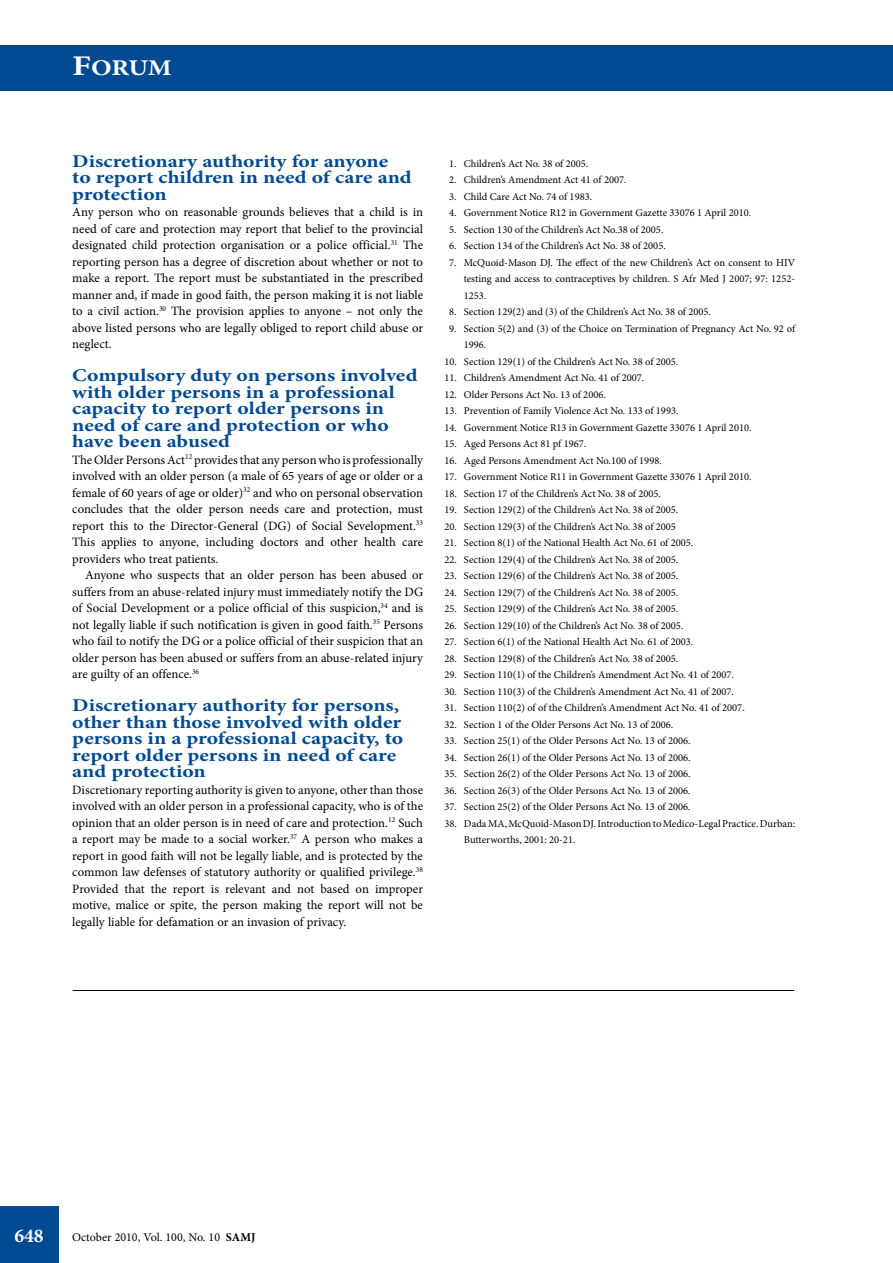
<style>
.page{position:relative;width:893px;height:1263px;background:#fff}
.page>*{position:absolute;margin:0;border:0;box-sizing:border-box;transform-origin:0 0}
.t1{font:700 22.5px "Minion Pro";color:#fff;scale:1.2 1}
.t2{font:700 19.5px "Minion Pro";color:#fff}
.t3{font:700 18px/16.5px "Minion Pro";color:#004a91;scale:1.2 1}
.t4{font:12.75px/16.5px "Minion Pro";color:#000;text-align:justify}
.t5{font:12px "Minion Pro";color:#000}
.t6{font:10.5px/16.5px "Minion Pro";color:#000}
.s1{font-size:28.5px}
.s2{font-weight:700}
</style>
<div class="page">
<div style="left:0;top:1206px;width:59px;height:57px;background:#004a91"></div>
<div style="left:0;top:45px;width:893px;height:45px;background:#004a91"></div>
<hr style="left:73px;top:990px;width:721px;height:1px;background:#000">
<h1 class="t1" style="left:72px;top:52px;width:84px"><span class="s1">F</span>ORUM</h1>
<h3 class="t3" style="left:72px;top:152px;width:284px">Discretionary authority for anyone<br>to report children in need of care and protection</h3>
<p class="t4" style="left:72px;top:204px;width:352px">Any person who on reasonable grounds believes that a child is in need of care and protection may report that belief to the provincial designated child protection organisation or a police official.<sup>31</sup> The reporting person has a degree of discretion about whether or not to make a report. The report must be substantiated in the prescribed manner and, if made in good faith, the person making it is not liable to a civil action.<sup>30</sup> The provision applies to anyone – not only the above listed persons who are legally obliged to report child abuse or neglect.</p>
<h3 class="t3" style="left:72px;top:367px;width:289px">Compulsory duty on persons involved with older persons in a professional capacity to report older persons in need of care and protection or who have been abused</h3>
<p class="t4" style="left:72px;top:451px;width:352px">The Older Persons Act<sup>12</sup> provides that any person who is professionally involved with an older person (a male of 65 years of age or older or a female of 60 years of age or older)<sup>32</sup> and who on personal observation concludes that the older person needs care and protection, must report this to the Director-General (DG) of Social Sevelopment.<sup>33<br></sup>This applies to anyone, including doctors and other health care providers who treat patients.</p>
<p class="t4" style="left:72px;top:567px;width:352px;text-indent:13px">Anyone who suspects that an older person has been abused or suffers from an abuse-related injury must immediately notify the DG of Social Development or a police official of this suspicion,<sup>34</sup> and is not legally liable if such notification is given in good faith.<sup>35</sup> Persons who fail to notify the DG or a police official of their suspicion that an older person has been abused or suffers from an abuse-related injury are guilty of an offence.<sup>36</sup></p>
<h3 class="t3" style="left:72px;top:697px;width:277px">Discretionary authority for persons, other than those involved with older persons in a professional capacity, to report older persons in need of care and protection</h3>
<p class="t4" style="left:72px;top:781px;width:352px">Discretionary reporting authority is given to anyone, other than those involved with an older person in a professional capacity, who is of the opinion that an older person is in need of care and protection.<sup>12</sup> Such a report may be made to a social worker.<sup>37</sup> A person who makes a report in good faith will not be legally liable, and is protected by the common law defenses of statutory authority or qualified privilege.<sup>38<br></sup>Provided that the report is relevant and not based on improper motive, malice or spite, the person making the report will not be legally liable for defamation or an invasion of privacy.</p>
<p class="t6" style="left:449px;top:155px;width:141px">1. Children’s Act No. 38 of 2005.</p>
<p class="t6" style="left:449px;top:171px;width:179px">2. Children’s Amendment Act 41 of 2007.</p>
<p class="t6" style="left:449px;top:188px;width:145px">3. Child Care Act No. 74 of 1983.</p>
<p class="t6" style="left:449px;top:204px;width:304px">4. Government Notice R12 in Government Gazette 33076 1 April 2010.</p>
<p class="t6" style="left:449px;top:221px;width:216px">5. Section 130 of the Children’s Act No.38 of 2005.</p>
<p class="t6" style="left:449px;top:237px;width:218px">6. Section 134 of the Children’s Act No. 38 of 2005.</p>
<p class="t6" style="left:464px;top:254px;width:333px;text-align:justify;text-indent:-15px">7. McQuoid-Mason DJ. The effect of the new Children’s Act on consent to HIV testing and access to contraceptives by children. S Afr Med J 2007; 97: 1252- 1253.</p>
<p class="t6" style="left:449px;top:304px;width:263px">8. Section 129(2) and (3) of the Children’s Act No. 38 of 2005.</p>
<p class="t6" style="left:464px;top:320px;width:333px;text-indent:-15px">9. Section 5(2) and (3) of the Choice on Termination of Pregnancy Act No. 92 of<br>1996.</p>
<p class="t6" style="left:444px;top:353px;width:235px">10. Section 129(1) of the Children’s Act No. 38 of 2005.</p>
<p class="t6" style="left:444px;top:370px;width:201px">11. Children’s Amendment Act No. 41 of 2007.</p>
<p class="t6" style="left:444px;top:386px;width:163px">12. Older Persons Act No. 13 of 2006.</p>
<p class="t6" style="left:444px;top:403px;width:236px">13. Prevention of Family Violence Act No. 133 of 1993.</p>
<p class="t6" style="left:444px;top:419px;width:309px">14. Government Notice R13 in Government Gazette 33076 1 April 2010.</p>
<p class="t6" style="left:444px;top:436px;width:143px">15. Aged Persons Act 81 pf 1967.</p>
<p class="t6" style="left:444px;top:452px;width:219px">16. Aged Persons Amendment Act No.100 of 1998.</p>
<p class="t6" style="left:444px;top:469px;width:309px">17. Government Notice R11 in Government Gazette 33076 1 April 2010.</p>
<p class="t6" style="left:444px;top:485px;width:218px">18. Section 17 of the Children’s Act No. 38 of 2005.</p>
<p class="t6" style="left:444px;top:502px;width:235px">19. Section 129(2) of the Children’s Act No. 38 of 2005.</p>
<p class="t6" style="left:444px;top:518px;width:233px">20. Section 129(3) of the Children’s Act No. 38 of 2005</p>
<p class="t6" style="left:444px;top:535px;width:250px">21. Section 8(1) of the National Health Act No. 61 of 2005.</p>
<p class="t6" style="left:444px;top:551px;width:235px">22. Section 129(4) of the Children’s Act No. 38 of 2005.</p>
<p class="t6" style="left:444px;top:568px;width:235px">23. Section 129(6) of the Children’s Act No. 38 of 2005.</p>
<p class="t6" style="left:444px;top:584px;width:235px">24. Section 129(7) of the Children’s Act No. 38 of 2005.</p>
<p class="t6" style="left:444px;top:601px;width:235px">25. Section 129(9) of the Children’s Act No. 38 of 2005.</p>
<p class="t6" style="left:444px;top:617px;width:241px">26. Section 129(10) of the Children’s Act No. 38 of 2005.</p>
<p class="t6" style="left:444px;top:634px;width:250px">27. Section 6(1) of the National Health Act No. 61 of 2003.</p>
<p class="t6" style="left:444px;top:650px;width:235px">28. Section 129(8) of the Children’s Act No. 38 of 2005.</p>
<p class="t6" style="left:444px;top:667px;width:291px">29. Section 110(1) of the Children’s Amendment Act No. 41 of 2007.</p>
<p class="t6" style="left:444px;top:683px;width:291px">30. Section 110(3) of the Children’s Amendment Act No. 41 of 2007.</p>
<p class="t6" style="left:444px;top:700px;width:302px">31. Section 110(2) of of the Children’s Amendment Act No. 41 of 2007.</p>
<p class="t6" style="left:444px;top:716px;width:230px">32. Section 1 of the Older Persons Act No. 13 of 2006.</p>
<p class="t6" style="left:444px;top:733px;width:248px">33. Section 25(1) of the Older Persons Act No. 13 of 2006.</p>
<p class="t6" style="left:444px;top:749px;width:248px">34. Section 26(1) of the Older Persons Act No. 13 of 2006.</p>
<p class="t6" style="left:444px;top:766px;width:248px">35. Section 26(2) of the Older Persons Act No. 13 of 2006.</p>
<p class="t6" style="left:444px;top:782px;width:248px">36. Section 26(3) of the Older Persons Act No. 13 of 2006.</p>
<p class="t6" style="left:444px;top:799px;width:248px">37. Section 25(2) of the Older Persons Act No. 13 of 2006.</p>
<p class="t6" style="left:464px;top:815px;width:333px;text-indent:-20px">38. Dada MA, McQuoid-Mason DJ. Introduction to Medico-Legal Practice. Durban:<br>Butterworths, 2001: 20-21.</p>
<h2 class="t2" style="left:14px;top:1222px;width:31px">648</h2>
<p class="t5" style="left:72px;top:1229px;width:185px">October 2010, Vol. 100, No. 10 <span class="s2">SAMJ</span></p>
</div>
